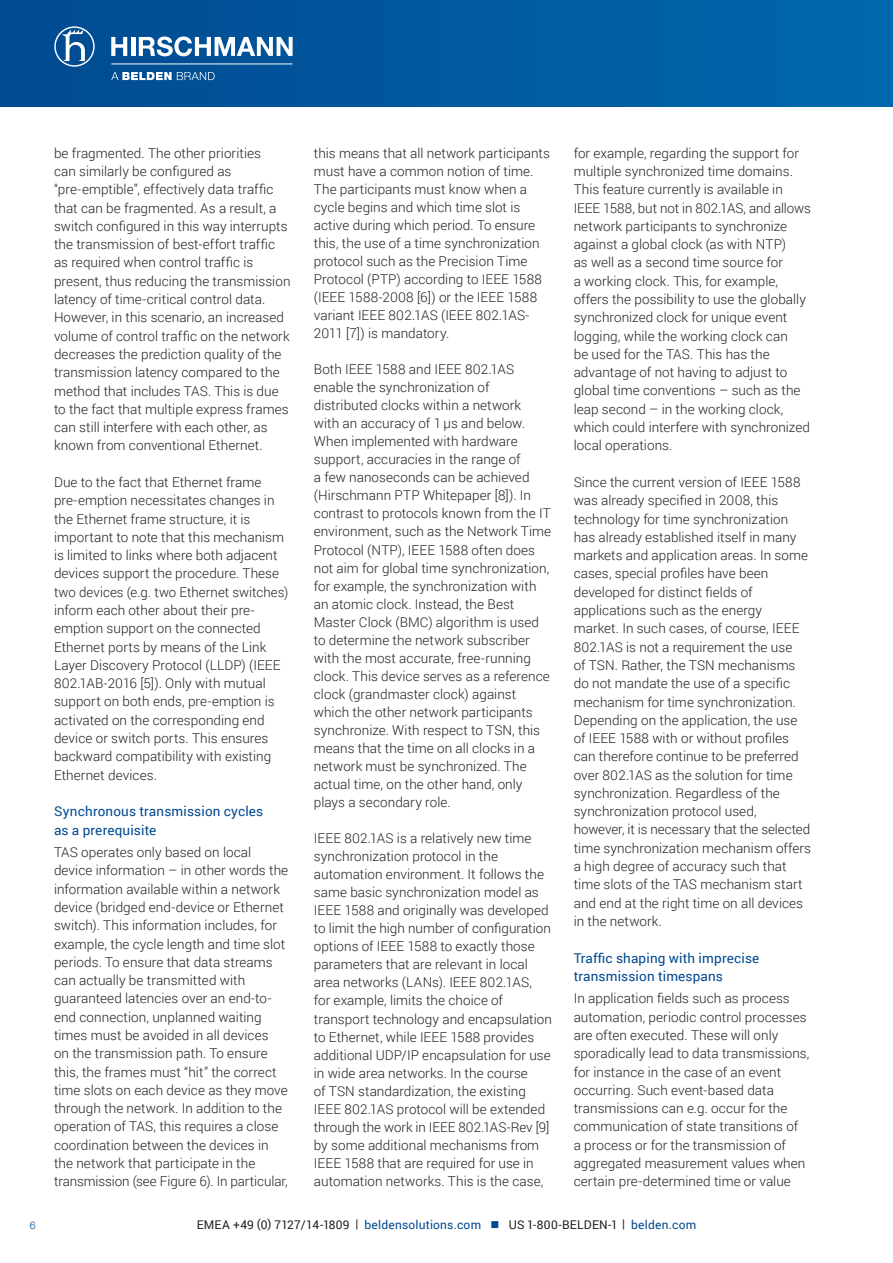
<style>
.page{position:relative;width:893px;height:1263px;background:#fff}
.page>*{position:absolute;margin:0;border:0;box-sizing:border-box;transform-origin:0 0}
.t1{font:300 13.5px/18.3px "Roboto";letter-spacing:.005em;color:#231f20}
.t2{font:13.5px/18.3px "Roboto";letter-spacing:.01em;color:#014990}
.t3{font:12px "Roboto";letter-spacing:.02em;color:#231f20}
.t4{font:300 10.5px "Helvetica Neue";color:#014990}
.s1{color:#014990}
</style>
<div class="page">
<div style="left:0;top:0;width:893px;height:106px;background:linear-gradient(to right,#024a90,#0068ac)"></div>
<svg style="left:111px;top:72px;width:104px;height:8px"></svg>
<svg style="left:111px;top:37px;width:16px;height:19px"></svg>
<hr style="left:131px;top:37px;width:4px;height:19px;background:#fff">
<svg style="left:54px;top:26px;width:41px;height:41px;background:#4078ae"></svg>
<svg style="left:139px;top:36px;width:154px;height:20px"></svg>
<hr style="left:111px;top:64px;width:181px;height:1px;background:#fff">
<p class="t1" style="left:54px;top:143px;width:238px">be fragmented. The other priorities<br>can similarly be configured as “pre-emptible”, effectively data traffic that can be fragmented. As a result, a switch configured in this way interrupts the transmission of best-effort traffic as required when control traffic is present, thus reducing the transmission latency of time-critical control data.<br>However, in this scenario, an increased volume of control traffic on the network decreases the prediction quality of the transmission latency compared to the method that includes TAS. This is due to the fact that multiple express frames can still interfere with each other, as known from conventional Ethernet.</p>
<p class="t1" style="left:54px;top:473px;width:236px">Due to the fact that Ethernet frame pre-emption necessitates changes in the Ethernet frame structure, it is important to note that this mechanism is limited to links where both adjacent devices support the procedure. These two devices (e.g. two Ethernet switches) inform each other about their pre&shy;emption support on the connected Ethernet ports by means of the Link Layer Discovery Protocol (LLDP) (IEEE 802.1AB-2016 [5]). Only with mutual support on both ends, pre-emption is activated on the corresponding end device or switch ports. This ensures backward compatibility with existing Ethernet devices.</p>
<p class="t2" style="left:54px;top:802px;width:211px">Synchronous transmission cycles as a prerequisite</p>
<p class="t1" style="left:54px;top:843px;width:236px">TAS operates only based on local device information – in other words the information available within a network device (bridged end-device or Ethernet switch). This information includes, for example, the cycle length and time slot periods. To ensure that data streams can actually be transmitted with guaranteed latencies over an end-to&shy;end connection, unplanned waiting times must be avoided in all devices<br>on the transmission path. To ensure this, the frames must “hit” the correct time slots on each device as they move through the network. In addition to the operation of TAS, this requires a close coordination between the devices in the network that participate in the transmission (see Figure 6). In particular,</p>
<p class="t1" style="left:314px;top:143px;width:238px">this means that all network participants must have a common notion of time.<br>The participants must know when a cycle begins and which time slot is active during which period. To ensure this, the use of a time synchronization protocol such as the Precision Time Protocol (PTP) according to IEEE 1588 (IEEE 1588-2008 [6]) or the IEEE 1588 variant IEEE 802.1AS (IEEE 802.1AS-2011 [7]) is mandatory.</p>
<p class="t1" style="left:314px;top:360px;width:239px">Both IEEE 1588 and IEEE 802.1AS enable the synchronization of distributed clocks within a network<br>with an accuracy of 1 μs and below.<br>When implemented with hardware support, accuracies in the range of<br>a few nanoseconds can be achieved (Hirschmann PTP Whitepaper [8]). In contrast to protocols known from the IT environment, such as the Network Time Protocol (NTP), IEEE 1588 often does not aim for global time synchronization, for example, the synchronization with an atomic clock. Instead, the Best Master Clock (BMC) algorithm is used to determine the network subscriber with the most accurate, free-running clock. This device serves as a reference clock (grandmaster clock) against which the other network participants synchronize. With respect to TSN, this means that the time on all clocks in a network must be synchronized. The actual time, on the other hand, only plays a secondary role.</p>
<p class="t1" style="left:314px;top:829px;width:240px">IEEE 802.1AS is a relatively new time synchronization protocol in the automation environment. It follows the same basic synchronization model as IEEE 1588 and originally was developed to limit the high number of configuration options of IEEE 1588 to exactly those parameters that are relevant in local area networks (LANs). IEEE 802.1AS,<br>for example, limits the choice of transport technology and encapsulation to Ethernet, while IEEE 1588 provides additional UDP/IP encapsulation for use in wide area networks. In the course<br>of TSN standardization, the existing IEEE 802.1AS protocol will be extended through the work in IEEE 802.1AS-Rev [9] by some additional mechanisms from IEEE 1588 that are required for use in automation networks. This is the case,</p>
<p class="t1" style="left:574px;top:143px;width:239px">for example, regarding the support for multiple synchronized time domains.<br>This feature currently is available in IEEE 1588, but not in 802.1AS, and allows network participants to synchronize against a global clock (as with NTP)<br>as well as a second time source for<br>a working clock. This, for example, offers the possibility to use the globally synchronized clock for unique event logging, while the working clock can<br>be used for the TAS. This has the advantage of not having to adjust to global time conventions – such as the leap second – in the working clock, which could interfere with synchronized local operations.</p>
<p class="t1" style="left:574px;top:473px;width:239px">Since the current version of IEEE 1588 was already specified in 2008, this technology for time synchronization has already established itself in many markets and application areas. In some cases, special profiles have been developed for distinct fields of applications such as the energy<br>market. In such cases, of course, IEEE 802.1AS is not a requirement the use<br>of TSN. Rather, the TSN mechanisms do not mandate the use of a specific mechanism for time synchronization.<br>Depending on the application, the use of IEEE 1588 with or without profiles can therefore continue to be preferred over 802.1AS as the solution for time synchronization. Regardless of the synchronization protocol used,<br>however, it is necessary that the selected time synchronization mechanism offers a high degree of accuracy such that time slots of the TAS mechanism start and end at the right time on all devices in the network.</p>
<p class="t2" style="left:574px;top:948px;width:187px">Traffic shaping with imprecise transmission timespans</p>
<p class="t1" style="left:574px;top:989px;width:237px">In application fields such as process automation, periodic control processes are often executed. These will only sporadically lead to data transmissions, for instance in the case of an event occurring. Such event-based data transmissions can e.g. occur for the communication of state transitions of<br>a process or for the transmission of aggregated measurement values when certain pre-determined time or value</p>
<p class="t4" style="left:30px;top:1219px;width:7px">6</p>
<p class="t3" style="left:197px;top:1216px;width:501px">EMEA +49 (0) 7127/14-1809 | <span class="s1">beldensolutions.com</span> <span class="s1">■</span> US 1-800-BELDEN-1 | <span class="s1">belden.com</span></p>
</div>
